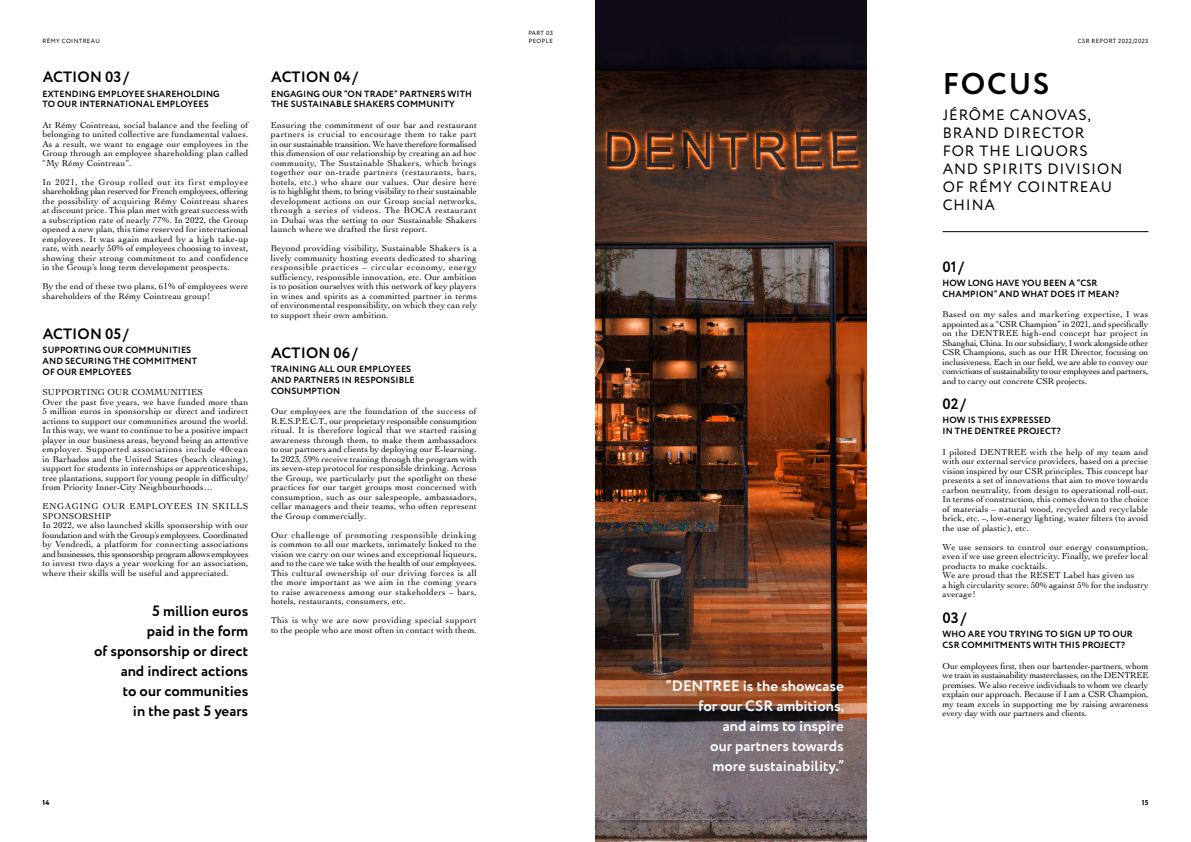
<style>
.page{position:relative;width:1191px;height:842px;background:#fff}
.page>*{position:absolute;margin:0;border:0;box-sizing:border-box;transform-origin:0 0}
.t1{font:700 30px "Circe";letter-spacing:.06em;color:#000}
.t2{font:700 15px/20px "Circe";color:#000;text-align:right}
.t3{font:700 15px/20px "Circe";color:#fff;text-align:right}
.t4{font:15px/18px "Circe";letter-spacing:.06em;color:#000}
.t5{font:9px/9.5px "Cochin";letter-spacing:.015em;color:#000;text-align:justify}
.t6{font:700 9px/10.8px "Circe";letter-spacing:.01em;color:#000}
.t7{font:7px "Circe";color:#000}
.t8{font:6px/7.2px "Circe";letter-spacing:.06em;color:#000}
</style>
<div class="page">
<img style="left:595px;top:0;width:271px;height:842px">
<hr style="left:942px;top:231px;width:206px;height:1px;background:#000">
<p class="t8" style="left:43px;top:37px;width:59px">RÉMY COINTREAU</p>
<h2 class="t2" style="left:43px;top:68px;width:88px">ACTION 03/</h2>
<p class="t5" style="left:42px;top:120px;width:207px">At Rémy Cointreau, social balance and the feeling of belonging to united collective are fundamental values.<br>As a result, we want to engage our employees in the Group through an employee shareholding plan called “My Rémy Cointreau”.</p>
<p class="t5" style="left:42px;top:177px;width:207px">In 2021, the Group rolled out its first employee shareholding plan reserved for French employees, offering the possibility of acquiring Rémy Cointreau shares at discount price. This plan met with great success with a subscription rate of nearly 77%. In 2022, the Group opened a new plan, this time reserved for international employees. It was again marked by a high take-up rate, with nearly 50% of employees choosing to invest, showing their strong commitment to and confidence in the Group’s long term development prospects.</p>
<p class="t5" style="left:42px;top:281px;width:207px">By the end of these two plans, 61% of employees were shareholders of the Rémy Cointreau group!</p>
<p class="t6" style="left:43px;top:88px;width:179px">EXTENDING EMPLOYEE SHAREHOLDING<br>TO OUR INTERNATIONAL EMPLOYEES</p>
<h2 class="t2" style="left:43px;top:324px;width:87px">ACTION 05/</h2>
<p class="t6" style="left:43px;top:345px;width:156px">SUPPORTING OUR COMMUNITIES<br>AND SECURING THE COMMITMENT<br>OF OUR EMPLOYEES</p>
<p class="t5" style="left:42px;top:387px;width:207px;text-align:left">SUPPORTING OUR COMMUNITIES<br>Over the past five years, we have funded more than 5 million euros in sponsorship or direct and indirect actions to support our communities around the world.<br>In this way, we want to continue to be a positive impact player in our business areas, beyond being an attentive employer. Supported associations include 40cean in Barbados and the United States (beach cleaning), support for students in internships or apprenticeships, tree plantations, support for young people in difficulty/ from Priority Inner-City Neighbourhoods…</p>
<p class="t5" style="left:42px;top:501px;width:207px;text-align:left">ENGAGING OUR EMPLOYEES IN SKILLS SPONSORSHIP<br>In 2022, we also launched skills sponsorship with our foundation and with the Group’s employees. Coordinated by Vendredi, a platform for connecting associations and businesses, this sponsorship program allows employees to invest two days a year working for an association, where their skills will be useful and appreciated.</p>
<h2 class="t2" style="left:94px;top:601px;width:156px">5 million euros<br>paid in the form<br>of sponsorship or direct and indirect actions<br>to our communities<br>in the past 5 years</h2>
<h2 class="t2" style="left:271px;top:68px;width:88px">ACTION 04/</h2>
<p class="t6" style="left:271px;top:89px;width:202px">ENGAGING OUR “ON TRADE” PARTNERS WITH<br>THE SUSTAINABLE SHAKERS COMMUNITY</p>
<p class="t5" style="left:271px;top:120px;width:207px">Ensuring the commitment of our bar and restaurant partners is crucial to encourage them to take part in our sustainable transition. We have therefore formalised this dimension of our relationship by creating an ad hoc community, The Sustainable Shakers, which brings together our on-trade partners (restaurants, bars, hotels, etc.) who share our values. Our desire here is to highlight them, to bring visibility to their sustainable development actions on our Group social networks, through a series of videos. The BOCA restaurant in Dubai was the setting to our Sustainable Shakers launch where we drafted the first report.</p>
<p class="t5" style="left:271px;top:243px;width:207px">Beyond providing visibility, Sustainable Shakers is a lively community hosting events dedicated to sharing responsible practices – circular economy, energy sufficiency, responsible innovation, etc. Our ambition is to position ourselves with this network of key players in wines and spirits as a committed partner in terms of environmental responsibility, on which they can rely to support their own ambition.</p>
<h2 class="t2" style="left:271px;top:343px;width:88px">ACTION 06/</h2>
<p class="t6" style="left:271px;top:364px;width:145px">TRAINING ALL OUR EMPLOYEES<br>AND PARTNERS IN RESPONSIBLE<br>CONSUMPTION</p>
<p class="t5" style="left:271px;top:406px;width:207px">Our employees are the foundation of the success of R.E.S.P.E.C.T., our proprietary responsible consumption ritual. It is therefore logical that we started raising awareness through them, to make them ambassadors to our partners and clients by deploying our E-learning.<br>In 2023, 59% receive training through the program with its seven-step protocol for responsible drinking. Across the Group, we particularly put the spotlight on these practices for our target groups most concerned with consumption, such as our salespeople, ambassadors, cellar managers and their teams, who often represent the Group commercially.</p>
<p class="t5" style="left:271px;top:530px;width:207px">Our challenge of promoting responsible drinking is common to all our markets, intimately linked to the vision we carry on our wines and exceptional liqueurs, and to the care we take with the health of our employees.<br>This cultural ownership of our driving forces is all the more important as we aim in the coming years to raise awareness among our stakeholders – bars, hotels, restaurants, consumers, etc.</p>
<p class="t5" style="left:271px;top:615px;width:207px">This is why we are now providing special support to the people who are most often in contact with them.</p>
<p class="t8" style="left:528px;top:30px;width:26px">PART 03<br>PEOPLE</p>
<p class="t8" style="left:1077px;top:37px;width:72px">CSR REPORT 2022/2023</p>
<h1 class="t1" style="left:942px;top:64px;width:108px">FOCUS</h1>
<h2 class="t4" style="left:942px;top:106px;width:181px">JÉRÔME CANOVAS,<br>BRAND DIRECTOR<br>FOR THE LIQUORS<br>AND SPIRITS DIVISION<br>OF RÉMY COINTREAU<br>CHINA</h2>
<h2 class="t2" style="left:942px;top:257px;width:23px">01/</h2>
<p class="t6" style="left:942px;top:278px;width:178px">HOW LONG HAVE YOU BEEN A “CSR<br>CHAMPION” AND WHAT DOES IT MEAN?</p>
<p class="t5" style="left:942px;top:309px;width:207px">Based on my sales and marketing expertise, I was appointed as a “CSR Champion” in 2021, and specifically on the DENTREE high-end concept bar project in Shanghai, China. In our subsidiary, I work alongside other CSR Champions, such as our HR Director, focusing on inclusiveness. Each in our field, we are able to convey our convictions of sustainability to our employees and partners, and to carry out concrete CSR projects.</p>
<h2 class="t2" style="left:942px;top:395px;width:25px">02/</h2>
<p class="t6" style="left:942px;top:415px;width:120px">HOW IS THIS EXPRESSED<br>IN THE DENTREE PROJECT?</p>
<p class="t5" style="left:942px;top:447px;width:207px">I piloted DENTREE with the help of my team and with our external service providers, based on a precise vision inspired by our CSR principles. This concept bar presents a set of innovations that aim to move towards carbon neutrality, from design to operational roll-out.<br>In terms of construction, this comes down to the choice of materials – natural wood, recycled and recyclable brick, etc. –, low-energy lighting, water filters (to avoid the use of plastic), etc.</p>
<p class="t5" style="left:942px;top:542px;width:207px;text-align:left">We use sensors to control our energy consumption, even if we use green electricity. Finally, we prefer local products to make cocktails.<br>We are proud that the RESET Label has given us<br>a high circularity score: 50% against 5% for the industry average!</p>
<h2 class="t2" style="left:942px;top:609px;width:25px">03/</h2>
<h2 class="t3" style="left:666px;top:677px;width:180px">“DENTREE is the showcase for our CSR ambitions,<br>and aims to inspire<br>our partners towards<br>more sustainability.”</h2>
<p class="t6" style="left:942px;top:629px;width:192px">WHO ARE YOU TRYING TO SIGN UP TO OUR<br>CSR COMMITMENTS WITH THIS PROJECT?</p>
<p class="t5" style="left:942px;top:660px;width:207px">Our employees first, then our bartender-partners, whom we train in sustainability masterclasses, on the DENTREE premises. We also receive individuals to whom we clearly explain our approach. Because if I am a CSR Champion, my team excels in supporting me by raising awareness every day with our partners and clients.</p>
<p class="t7" style="left:43px;top:798px;width:8px">14</p>
<p class="t7" style="left:1141px;top:798px;width:8px">15</p>
</div>
